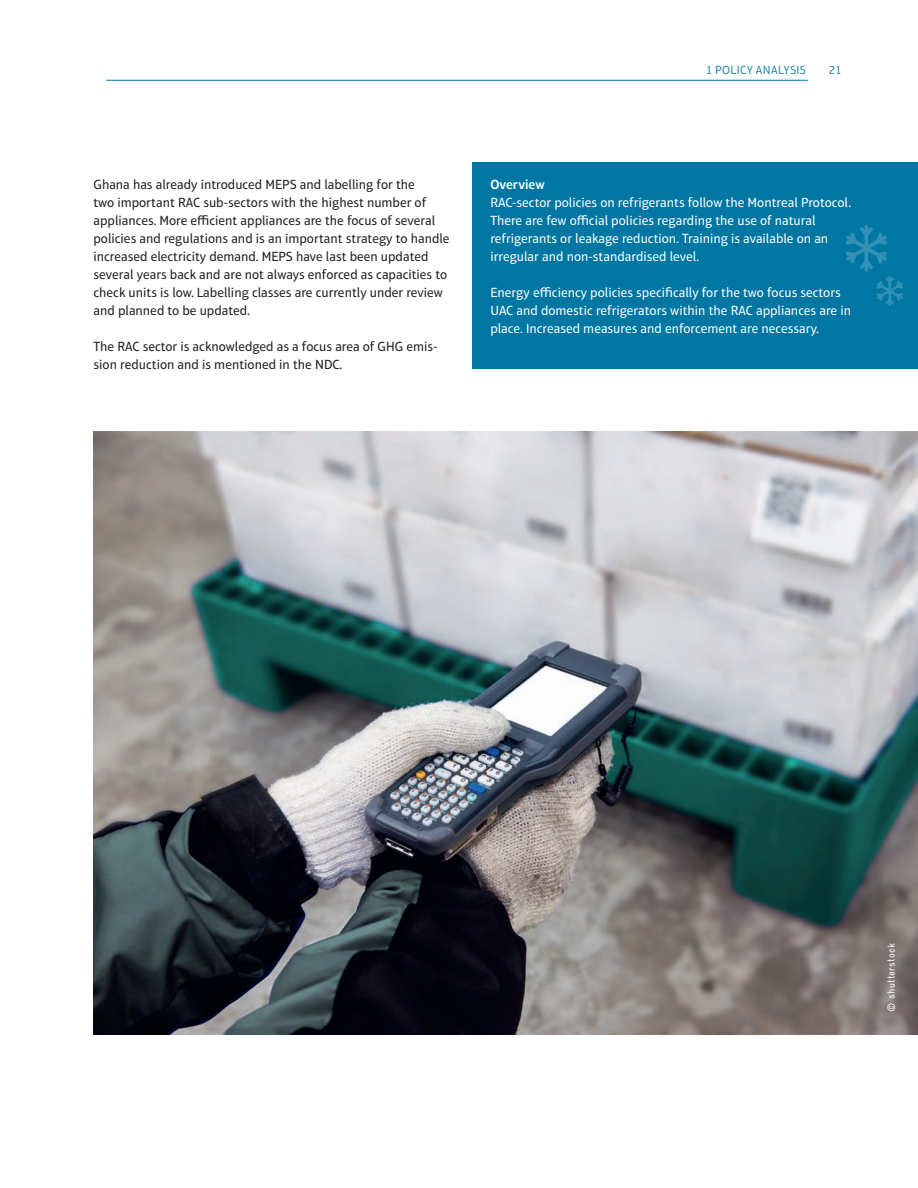
<style>
.page{position:relative;width:918px;height:1188px;background:#fff}
.page>*{position:absolute;margin:0;border:0;box-sizing:border-box;transform-origin:0 0}
.Copy{font:13.5px/18px "Aptifer Sans LT Pro";color:#231f20}
.Copy-2{font:13.5px/18px "Aptifer Sans LT Pro";color:#fff}
.Copy-3{font:600 13.5px "Aptifer Sans LT Pro";color:#fff}
.t1{font:300 12px "Aptifer Sans LT Pro";letter-spacing:.035em;color:#0076a3}
.Subline_-_Table{font:10.5px "Gravur Condensed Pro";letter-spacing:.025em;color:#fff}
</style>
<div class="page">
<hr style="left:106px;top:80px;width:702px;height:1px;background:#0076a3">
<div style="left:472px;top:162px;width:446px;height:207px;background:#0076a3"></div>
<svg style="left:846px;top:225px;width:57px;height:81px"></svg>
<img style="left:94px;top:432px;width:824px;height:602px">
<p class="t1" style="left:706px;top:63px;width:101px">1 POLICY ANALYSIS</p>
<p class="t1" style="left:829px;top:64px;width:14px">21</p>
<p class="Copy" style="left:94px;top:175px;width:358px">Ghana has already introduced MEPS and labelling for the<br>two important RAC sub-sectors with the highest number of appliances. More efficient appliances are the focus of several policies and regulations and is an important strategy to handle increased electricity demand. MEPS have last been updated several years back and are not always enforced as capacities to check units is low. Labelling classes are currently under review and planned to be updated.</p>
<p class="Copy" style="left:94px;top:337px;width:346px">The RAC sector is acknowledged as a focus area of GHG emis&shy;sion reduction and is mentioned in the NDC.</p>
<p class="Copy-3" style="left:490px;top:176px;width:56px">Overview</p>
<p class="Copy-2" style="left:490px;top:193px;width:362px">RAC-sector policies on refrigerants follow the Montreal Protocol.</p>
<p class="Copy-2" style="left:490px;top:211px;width:339px">There are few official policies regarding the use of natural refrigerants or leakage reduction. Training is available on an irregular and non-standardised level.</p>
<p class="Copy-2" style="left:490px;top:283px;width:362px">Energy efficiency policies specifically for the two focus sectors<br>UAC and domestic refrigerators within the RAC appliances are in place. Increased measures and enforcement are necessary.</p>
<p class="Subline_-_Table" style="left:886px;top:1012px;width:71px;rotate:-90deg">© shutterstock</p>
</div>
